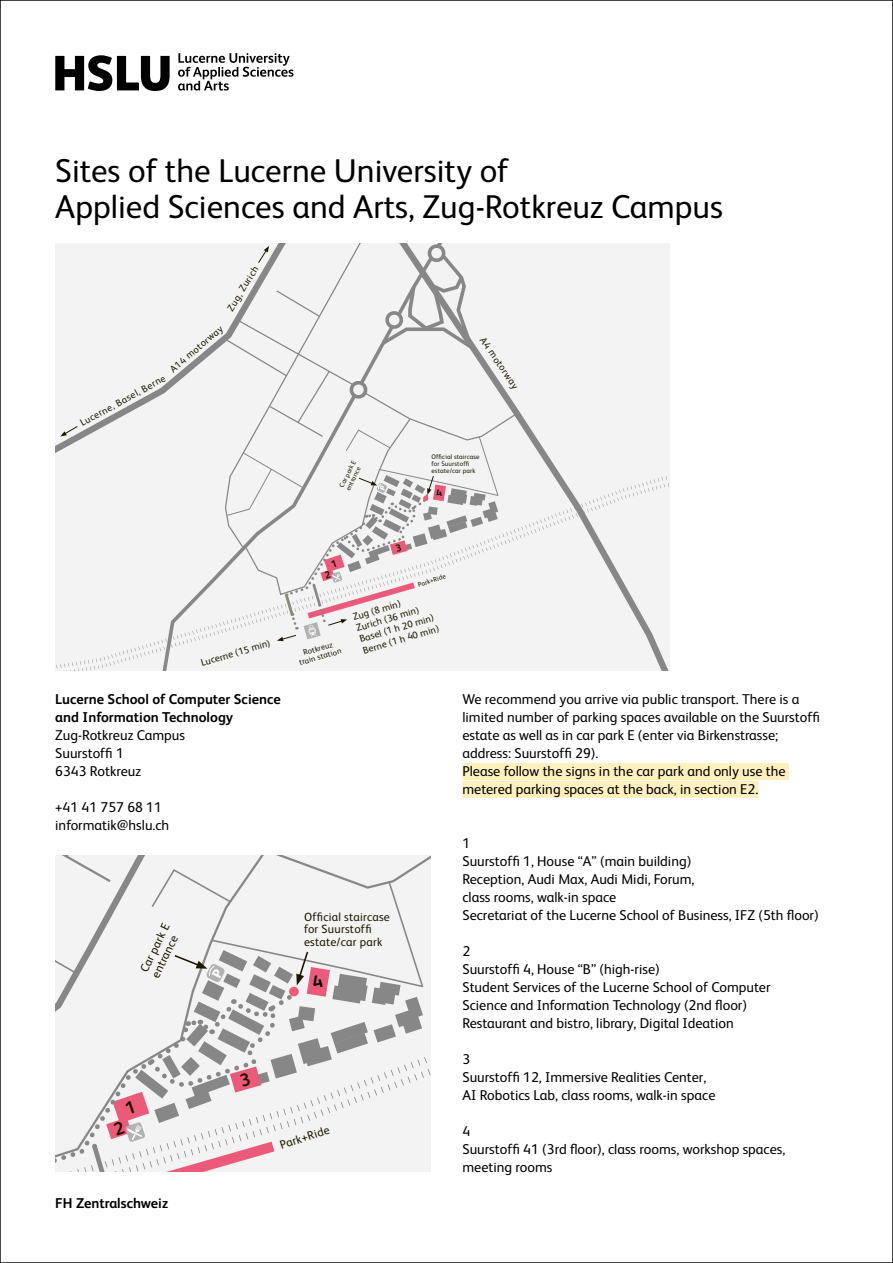
<style>
.page{position:relative;width:893px;height:1263px;background:#fff}
.page>*{position:absolute;margin:0;border:0;box-sizing:border-box;transform-origin:0 0}
.t1{font:33px/36px "FS Albert";color:#000}
.t2{font:14.25px/18px "FS Albert";color:#000}
.t3{font:700 14.25px/18px "FS Albert";color:#000}
.t4{font:11.85px/12.8px "FS Albert";letter-spacing:.02em;color:#1d1700}
.t5{font:9.75px/11.7px "FS Albert";color:#1d1700}
.t6{font:8.1px/8.2px "FS Albert";color:#1d1700;text-align:center}
.t7{font:6.75px/7.2px "FS Albert";letter-spacing:.02em;color:#1d1700}
</style>
<div class="page">
<div style="left:55px;top:243px;width:615px;height:232px;background:#f3f3f3"></div>
<div style="left:78px;top:243px;width:146px;height:232px;background:#f3f3f3"></div>
<svg style="left:60px;top:425px;width:19px;height:11px"></svg>
<div style="left:55px;top:475px;width:615px;height:196px;background:#f3f3f3"></div>
<svg style="left:55px;top:55px;width:115px;height:36px"></svg>
<svg style="left:178px;top:53px;width:116px;height:38px"></svg>
<div style="left:462px;top:763px;width:327px;height:17px;background:#fff0be"></div>
<div style="left:462px;top:781px;width:296px;height:17px;background:#fff0be"></div>
<svg style="left:224px;top:243px;width:293px;height:398px"></svg>
<svg style="left:55px;top:855px;width:376px;height:317px"></svg>
<h1 class="t1" style="left:55px;top:151px;width:669px">Sites of the Lucerne University of<br>Applied Sciences and Arts, Zug-Rotkreuz Campus</h1>
<p class="t5" style="left:224px;top:306px;width:52px;rotate:-58deg">Zug, Zurich</p>
<p class="t5" style="left:167px;top:365px;width:68px;rotate:-40deg">A14 motorway</p>
<p class="t5" style="left:78px;top:418px;width:97px;rotate:-29deg">Lucerne, Basel, Berne</p>
<p class="t7" style="left:338px;top:485px;width:31px;rotate:-64deg">Car park E entrance</p>
<p class="t5" style="left:488px;top:334px;width:62px;rotate:56deg">A4 motorway</p>
<p class="t7" style="left:431px;top:452px;width:50px">Official staircase for Suurstoffi estate/car park</p>
<p class="t5" style="left:199px;top:657px;width:73px;rotate:-16deg">Lucerne (15 min)</p>
<p class="t3" style="left:55px;top:689px;width:227px">Lucerne School of Computer Science and Information Technology</p>
<p class="t2" style="left:55px;top:725px;width:131px">Zug-Rotkreuz Campus<br>Suurstoffi 1<br>6343 Rotkreuz</p>
<p class="t2" style="left:55px;top:797px;width:116px">+41 41 757 68 11 informatik@hslu.ch</p>
<p class="t6" style="left:296px;top:650px;width:45px;rotate:-16deg">Rotkreuz train station</p>
<p class="t7" style="left:417px;top:581px;width:30px;rotate:-17deg">Park+Ride</p>
<p class="t5" style="left:351px;top:611px;width:80px;rotate:-17deg">Zug (8 min)<br>Zurich (36 min)<br>Basel (1 h 20 min)<br>Berne (1 h 40 min)</p>
<p class="t2" style="left:462px;top:689px;width:359px">We recommend you arrive via public transport. There is a limited number of parking spaces available on the Suurstoffi estate as well as in car park E (enter via Birkenstrasse; address: Suurstoffi 29).<br>Please follow the signs in the car park and only use the metered parking spaces at the back, in section E2.</p>
<p class="t4" style="left:137px;top:968px;width:54px;rotate:-64deg">Car park E entrance</p>
<p class="t3" style="left:55px;top:1193px;width:114px">FH Zentralschweiz</p>
<p class="t4" style="left:304px;top:909px;width:87px">Official staircase for Suurstoffi estate/car park</p>
<p class="t4" style="left:278px;top:1138px;width:53px;rotate:-17deg">Park+Ride</p>
<p class="t2" style="left:462px;top:833px;width:358px">1<br>Suurstoffi 1, House “A” (main building)<br>Reception, Audi Max, Audi Midi, Forum,<br>class rooms, walk-in space<br>Secretariat of the Lucerne School of Business, IFZ (5th floor)</p>
<p class="t2" style="left:462px;top:941px;width:310px">2<br>Suurstoffi 4, House “B” (high-rise)<br>Student Services of the Lucerne School of Computer Science and Information Technology (2nd floor)<br>Restaurant and bistro, library, Digital Ideation</p>
<p class="t2" style="left:462px;top:1049px;width:254px">3<br>Suurstoffi 12, Immersive Realities Center,<br>AI Robotics Lab, class rooms, walk-in space</p>
<p class="t2" style="left:462px;top:1121px;width:324px">4<br>Suurstoffi 41 (3rd floor), class rooms, workshop spaces, meeting rooms</p>
</div>
